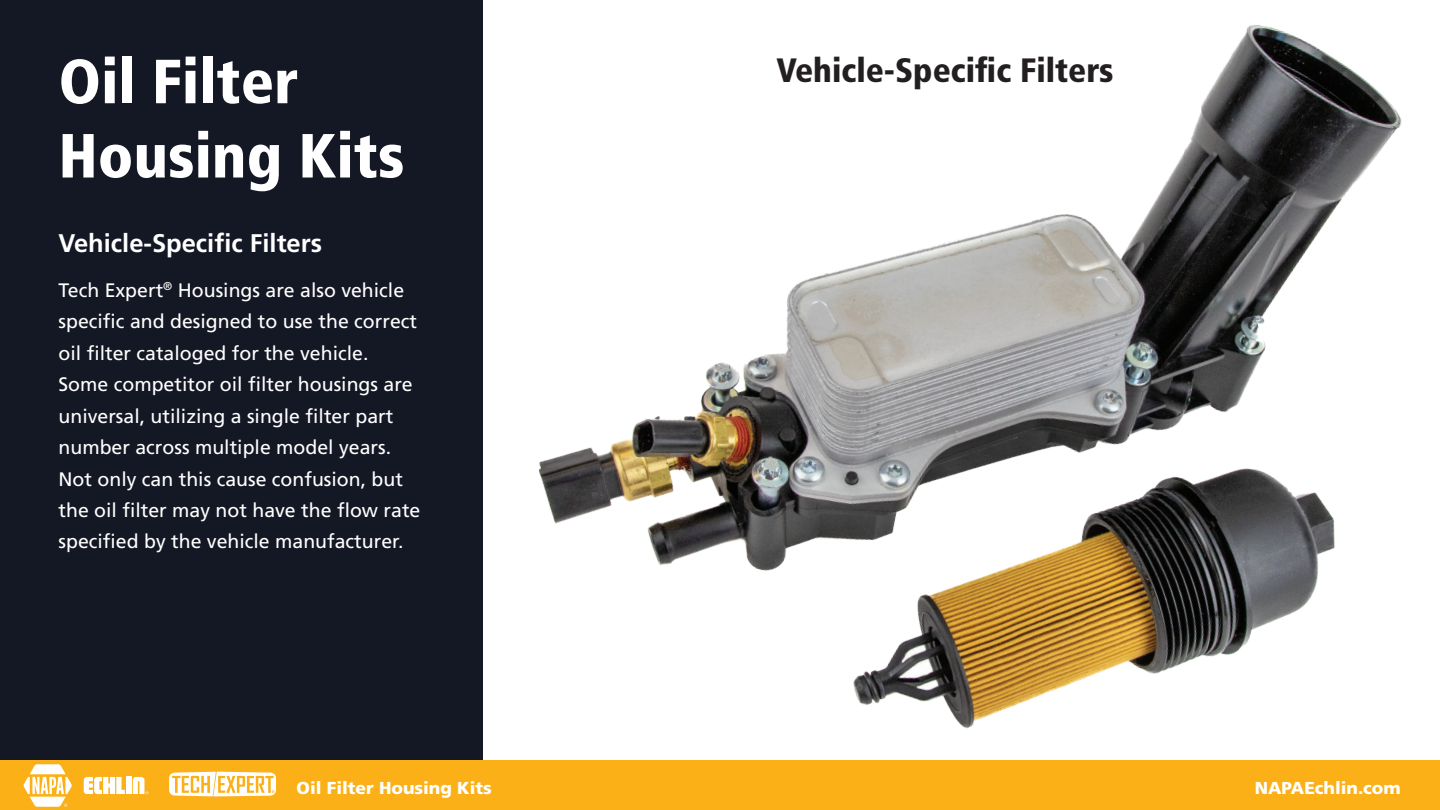
<style>
.page{position:relative;width:1440px;height:810px;background:#fff}
.page>*{position:absolute;margin:0;border:0;box-sizing:border-box;transform-origin:0 0}
.t1{font:900 condensed 62.25px/74.2px "Frutiger LT Std";color:#fff}
.t2{font:900 condensed 33.75px "Frutiger LT Std";color:#231f20}
.t3{font:700 25.5px "Frutiger LT Std";color:#fff}
.t4{font:19.5px/31.5px "Frutiger LT Std";color:#fff}
.t5{font:900 17.25px "Frutiger LT Std";color:#fff}
</style>
<div class="page">
<div style="left:0;top:0;width:483px;height:810px;background:#141724"></div>
<div style="left:0;top:761px;width:1440px;height:49px;background:#fbb017"></div>
<img style="left:483px;top:25px;width:957px;height:736px">
<svg style="left:84px;top:777px;width:41px;height:17px"></svg>
<div style="left:126px;top:777px;width:6px;height:17px;background:#fff"></div>
<svg style="left:133px;top:777px;width:15px;height:17px"></svg>
<svg style="left:24px;top:764px;width:48px;height:43px"></svg>
<svg style="left:169px;top:772px;width:107px;height:24px"></svg>
<h1 class="t1" style="left:58px;top:44px;width:347px">Oil Filter<br>Housing Kits</h1>
<h3 class="t3" style="left:58px;top:228px;width:265px">Vehicle-Specific Filters</h3>
<p class="t4" style="left:58px;top:274px;width:363px">Tech Expert<sup>®</sup> Housings are also vehicle specific and designed to use the correct oil filter cataloged for the vehicle.<br>Some competitor oil filter housings are universal, utilizing a single filter part number across multiple model years.<br>Not only can this cause confusion, but the oil filter may not have the flow rate specified by the vehicle manufacturer.</p>
<h2 class="t2" style="left:776px;top:50px;width:339px">Vehicle-Specific Filters</h2>
<p class="t5" style="left:297px;top:777px;width:197px">Oil Filter Housing Kits</p>
<p class="t5" style="left:1255px;top:777px;width:147px">NAPAEchlin.com</p>
</div>
